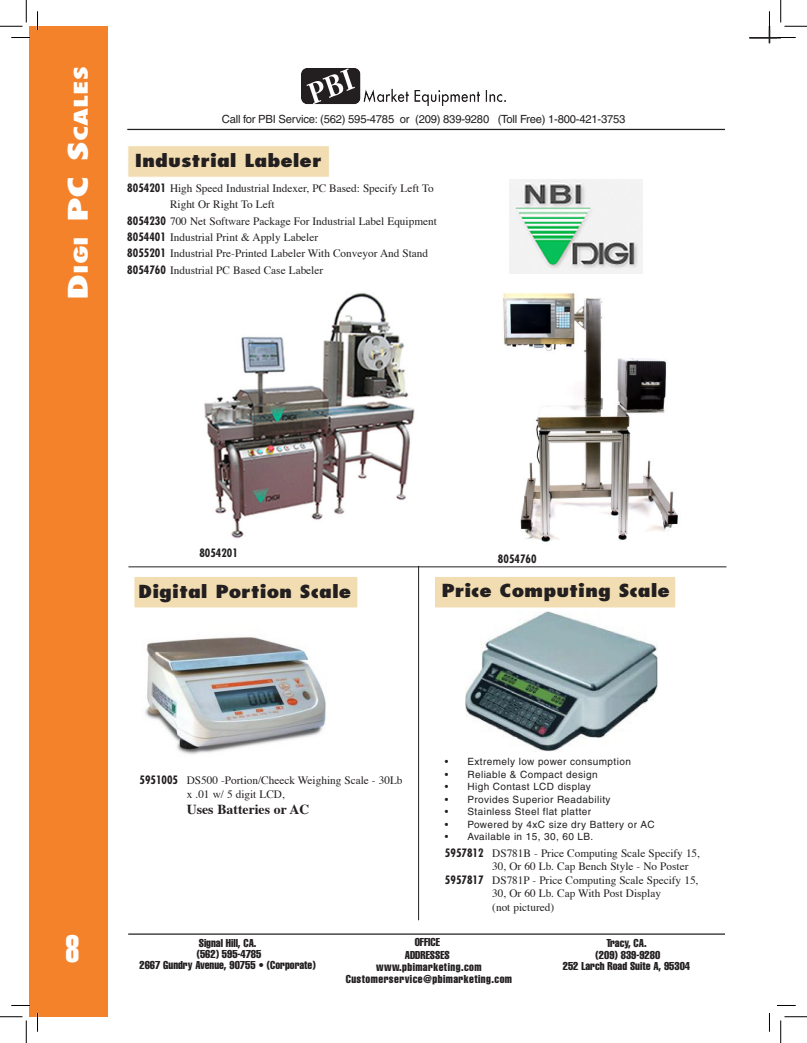
<style>
.page{position:relative;width:807px;height:1043px;background:#fff}
.page>*{position:absolute;margin:0;border:0;box-sizing:border-box;transform-origin:0 0}
.t1{font:37.5px "Helvetica Extra Compressed";color:#fff}
.t2{font:800 condensed 18.38px "Futura";color:#fff;scale:1.6 1}
.Sub-title__16pt{font:800 condensed 17.5px "Futura";color:#231f20;scale:1.3 1}
.t3{font:700 13.75px "Times";color:#231f20}
.Pricing_bolds{font:11.25px "Times";color:#231f20}
.t4{font:extra-condensed 11.25px "Helvetica";color:#231f20}
.t5{font:11.25px "Helvetica";letter-spacing:-.02em;color:#231f20}
.t6{font:extra-condensed 11.25px "Helvetica";letter-spacing:.04em;color:#231f20}
.Pricing_bolds-2{font:700 condensed 11.25px "Futura";color:#231f20}
.t7{font:10px "Helvetica";letter-spacing:.04em;color:#231f20}
.s1{font-size:26.25px}
.s2{font-family:"Futura";font-weight:700;font-stretch:condensed}
</style>
<div class="page">
<div style="left:29px;top:27px;width:79px;height:989px;background:#f4822b"></div>
<hr style="left:127px;top:129px;width:597px;height:1px;background:#231f20">
<hr style="left:128px;top:933px;width:596px;height:1px;background:#231f20">
<img style="left:301px;top:69px;width:204px;height:36px">
<hr style="left:749px;top:37px;width:31px;height:1px;background:#231f20">
<div style="left:128px;top:145px;width:201px;height:32px;background:#f1ddb1;border:1px solid #fff"></div>
<div style="left:134px;top:576px;width:224px;height:32px;background:#f1ddb1;border:1px solid #fff"></div>
<div style="left:434px;top:576px;width:241px;height:32px;background:#f1ddb1;border:1px solid #fff"></div>
<img style="left:503px;top:293px;width:175px;height:249px">
<img style="left:204px;top:292px;width:211px;height:247px">
<img style="left:509px;top:180px;width:133px;height:93px">
<hr style="left:128px;top:566px;width:598px;height:1px;background:#231f20">
<img style="left:145px;top:637px;width:181px;height:117px">
<hr style="left:418px;top:566px;width:1px;height:354px;background:#231f20">
<img style="left:466px;top:611px;width:191px;height:140px">
<svg style="left:11px;top:37px;width:19px;height:1px"></svg>
<svg style="left:777px;top:37px;width:18px;height:1px"></svg>
<svg style="left:11px;top:1004px;width:19px;height:2px"></svg>
<svg style="left:777px;top:1005px;width:18px;height:1px"></svg>
<svg style="left:37px;top:11px;width:1px;height:19px"></svg>
<svg style="left:37px;top:1013px;width:1px;height:18px"></svg>
<svg style="left:768px;top:11px;width:2px;height:32px"></svg>
<svg style="left:769px;top:1013px;width:1px;height:18px"></svg>
<svg style="left:0;top:0;width:27px;height:27px"></svg>
<svg style="left:0;top:1016px;width:27px;height:26px"></svg>
<svg style="left:780px;top:0;width:26px;height:27px"></svg>
<svg style="left:780px;top:1016px;width:26px;height:26px"></svg>
<p class="t2" style="left:69px;top:300px;width:146px;rotate:-90deg"><span class="s1">D</span>igi <span class="s1">PC S</span>cales</p>
<p class="t5" style="left:222px;top:112px;width:405px">Call for PBI Service: (562) 595-4785 or (209) 839-9280 (Toll Free) 1-800-421-3753</p>
<p class="Sub-title__16pt" style="left:135px;top:149px;width:145px">Industrial Labeler</p>
<p class="Pricing_bolds" style="left:127px;top:178px;width:308px"><span class="s2">8054201</span> High Speed Industrial Indexer, PC Based: Specify Left To</p>
<p class="Pricing_bolds" style="left:170px;top:194px;width:106px">Right Or Right To Left</p>
<p class="Pricing_bolds" style="left:127px;top:210px;width:311px"><span class="s2">8054230</span> 700 Net Software Package For Industrial Label Equipment</p>
<p class="Pricing_bolds" style="left:127px;top:227px;width:192px"><span class="s2">8054401</span> Industrial Print &amp; Apply Labeler</p>
<p class="Pricing_bolds" style="left:127px;top:243px;width:302px"><span class="s2">8055201</span> Industrial Pre-Printed Labeler With Conveyor And Stand</p>
<p class="Pricing_bolds" style="left:127px;top:259px;width:197px"><span class="s2">8054760</span> Industrial PC Based Case Labeler</p>
<p class="Pricing_bolds-2" style="left:199px;top:546px;width:40px">8054201</p>
<p class="Pricing_bolds-2" style="left:498px;top:551px;width:40px">8054760</p>
<p class="Sub-title__16pt" style="left:138px;top:580px;width:165px">Digital Portion Scale</p>
<p class="Sub-title__16pt" style="left:441px;top:579px;width:177px">Price Computing Scale</p>
<p class="t1" style="left:65px;top:926px;width:15px">8</p>
<p class="Pricing_bolds" style="left:139px;top:770px;width:264px"><span class="s2">5951005</span> DS500 -Portion/Cheeck Weighing Scale - 30Lb</p>
<p class="Pricing_bolds" style="left:187px;top:783px;width:99px">x .01 w/ 5 digit LCD,</p>
<p class="t3" style="left:187px;top:796px;width:124px">Uses Batteries or AC</p>
<p class="t7" style="left:445px;top:756px;width:187px">• Extremely low power consumption</p>
<p class="t7" style="left:445px;top:768px;width:154px">• Reliable &amp; Compact design</p>
<p class="t7" style="left:445px;top:781px;width:147px">• High Contast LCD display</p>
<p class="t7" style="left:445px;top:793px;width:167px">• Provides Superior Readability</p>
<p class="t7" style="left:445px;top:806px;width:148px">• Stainless Steel flat platter</p>
<p class="t7" style="left:445px;top:818px;width:211px">• Powered by 4xC size dry Battery or AC</p>
<p class="t7" style="left:445px;top:831px;width:150px">• Available in 15, 30, 60 LB.</p>
<p class="Pricing_bolds" style="left:445px;top:842px;width:256px"><span class="s2">5957812</span> DS781B - Price Computing Scale Specify 15,</p>
<p class="Pricing_bolds" style="left:492px;top:855px;width:197px">30, Or 60 Lb. Cap Bench Style - No Poster</p>
<p class="Pricing_bolds" style="left:445px;top:869px;width:255px"><span class="s2">5957817</span> DS781P - Price Computing Scale Specify 15,</p>
<p class="Pricing_bolds" style="left:492px;top:882px;width:170px">30, Or 60 Lb. Cap With Post Display</p>
<p class="Pricing_bolds" style="left:492px;top:896px;width:63px">(not pictured)</p>
<p class="t4" style="left:199px;top:935px;width:59px">Signal Hill, CA.</p>
<p class="t4" style="left:197px;top:946px;width:66px">(562) 595-4785</p>
<p class="t4" style="left:139px;top:957px;width:178px">2667 Gundry Avenue, 90755 • (Corporate)</p>
<p class="t4" style="left:414px;top:935px;width:27px">OFFICE</p>
<p class="t4" style="left:404px;top:947px;width:46px">ADDRESSES</p>
<p class="t6" style="left:376px;top:960px;width:107px">www.pbimarketing.com</p>
<p class="t6" style="left:345px;top:972px;width:168px">Customerservice@pbimarketing.com</p>
<p class="t4" style="left:606px;top:936px;width:42px">Tracy, CA.</p>
<p class="t4" style="left:595px;top:947px;width:66px">(209) 839-9280</p>
<p class="t4" style="left:562px;top:958px;width:129px">252 Larch Road Suite A, 95304</p>
</div>
